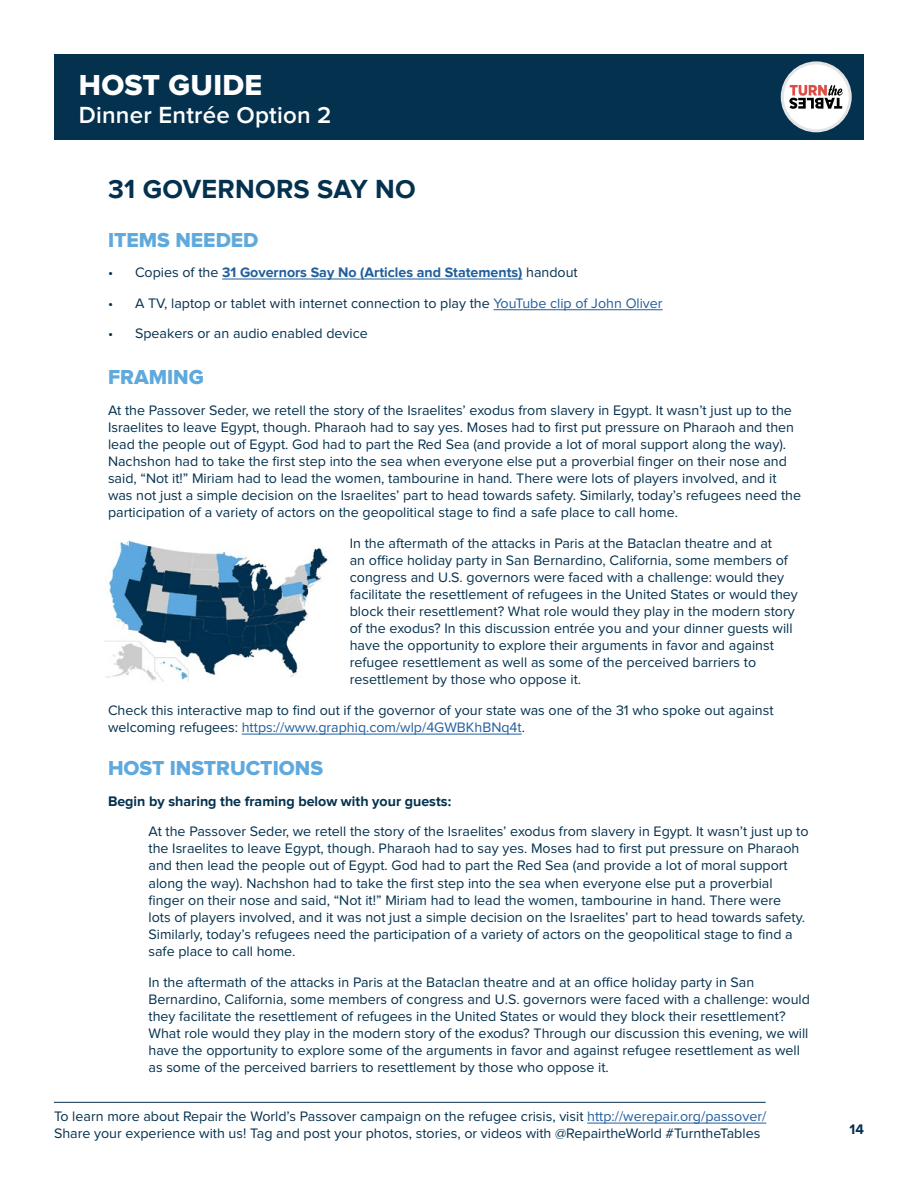
<style>
.page{position:relative;width:918px;height:1188px;background:#fff}
.page>*{position:absolute;margin:0;border:0;box-sizing:border-box;transform-origin:0 0}
.t1{font:30px "Proxima Nova Extrabld";letter-spacing:.01em;color:#fff}
.t2{font:700 27px "Proxima Nova";letter-spacing:.01em;color:#04314e}
.t3{font:600 24px "Proxima Nova";letter-spacing:.01em;color:#fff}
.t4{font:21px "Proxima Nova Extrabld";color:#5fa9dd}
.t5{font:14.25px/17.1px "Proxima Nova";color:#04314e}
.t6{font:700 14.25px "Proxima Nova";color:#215e9e}
.t7{font:700 14.25px "Proxima Nova";color:#04314e}
.s1{font-weight:400;color:#04314e}
.s2{color:#215e9e}
</style>
<div class="page">
<div style="left:54px;top:54px;width:810px;height:85px;background:#04314e"></div>
<hr style="left:587px;top:1123px;width:179px;height:1px;background:#215e9e">
<hr style="left:54px;top:1102px;width:712px;height:1px;background:#04314e">
<svg style="left:781px;top:61px;width:71px;height:71px"></svg>
<div style="left:784px;top:64px;width:65px;height:65px;background:#fff;border-radius:50%"></div>
<svg style="left:789px;top:85px;width:54px;height:24px"></svg>
<hr style="left:222px;top:279px;width:135px;height:1px;background:#215e9e">
<hr style="left:360px;top:279px;width:163px;height:1px;background:#215e9e">
<hr style="left:494px;top:309px;width:169px;height:1px;background:#215e9e">
<hr style="left:242px;top:734px;width:280px;height:1px;background:#215e9e">
<img style="left:104px;top:540px;width:224px;height:142px">
<h1 class="t1" style="left:79px;top:72px;width:185px">HOST GUIDE</h1>
<h3 class="t3" style="left:79px;top:102px;width:254px">Dinner Entrée Option 2</h3>
<h2 class="t2" style="left:108px;top:174px;width:309px">31 GOVERNORS SAY NO</h2>
<h3 class="t4" style="left:108px;top:230px;width:152px">ITEMS NEEDED</h3>
<p class="t6" style="left:108px;top:264px;width:471px"><span class="s1">• Copies of the</span> 31 Governors Say No (Articles and Statements) <span class="s1">handout</span></p>
<p class="t5" style="left:108px;top:295px;width:556px">• A TV, laptop or tablet with internet connection to play the <span class="s2">YouTube clip of John Oliver</span></p>
<p class="t5" style="left:108px;top:326px;width:261px">• Speakers or an audio enabled device</p>
<h3 class="t4" style="left:108px;top:367px;width:98px">FRAMING</h3>
<p class="t5" style="left:108px;top:402px;width:695px">At the Passover Seder, we retell the story of the Israelites’ exodus from slavery in Egypt. It wasn’t just up to the Israelites to leave Egypt, though. Pharaoh had to say yes. Moses had to first put pressure on Pharaoh and then lead the people out of Egypt. God had to part the Red Sea (and provide a lot of moral support along the way).<br>Nachshon had to take the first step into the sea when everyone else put a proverbial finger on their nose and said, “Not it!” Miriam had to lead the women, tambourine in hand. There were lots of players involved, and it was not just a simple decision on the Israelites’ part to head towards safety. Similarly, today’s refugees need the participation of a variety of actors on the geopolitical stage to find a safe place to call home.</p>
<p class="t5" style="left:350px;top:535px;width:450px">In the aftermath of the attacks in Paris at the Bataclan theatre and at<br>an office holiday party in San Bernardino, California, some members of congress and U.S. governors were faced with a challenge: would they facilitate the resettlement of refugees in the United States or would they block their resettlement? What role would they play in the modern story of the exodus? In this discussion entrée you and your dinner guests will have the opportunity to explore their arguments in favor and against refugee resettlement as well as some of the perceived barriers to resettlement by those who oppose it.</p>
<p class="t5" style="left:108px;top:702px;width:667px">Check this interactive map to find out if the governor of your state was one of the 31 who spoke out against welcoming refugees: <span class="s2">https://www.graphiq.com/wlp/4GWBKhBNq4t</span>.</p>
<h3 class="t4" style="left:108px;top:758px;width:217px">HOST INSTRUCTIONS</h3>
<p class="t7" style="left:108px;top:793px;width:345px">Begin by sharing the framing below with your guests:</p>
<p class="t5" style="left:148px;top:824px;width:662px">At the Passover Seder, we retell the story of the Israelites’ exodus from slavery in Egypt. It wasn’t just up to the Israelites to leave Egypt, though. Pharaoh had to say yes. Moses had to first put pressure on Pharaoh and then lead the people out of Egypt. God had to part the Red Sea (and provide a lot of moral support along the way). Nachshon had to take the first step into the sea when everyone else put a proverbial finger on their nose and said, “Not it!” Miriam had to lead the women, tambourine in hand. There were<br>lots of players involved, and it was not just a simple decision on the Israelites’ part to head towards safety.<br>Similarly, today’s refugees need the participation of a variety of actors on the geopolitical stage to find a safe place to call home.</p>
<p class="t5" style="left:148px;top:974px;width:663px">In the aftermath of the attacks in Paris at the Bataclan theatre and at an office holiday party in San Bernardino, California, some members of congress and U.S. governors were faced with a challenge: would they facilitate the resettlement of refugees in the United States or would they block their resettlement?<br>What role would they play in the modern story of the exodus? Through our discussion this evening, we will have the opportunity to explore some of the arguments in favor and against refugee resettlement as well as some of the perceived barriers to resettlement by those who oppose it.</p>
<p class="t5" style="left:54px;top:1109px;width:714px">To learn more about Repair the World’s Passover campaign on the refugee crisis, visit <span class="s2">http://werepair.org/passover/<br></span>Share your experience with us! Tag and post your photos, stories, or videos with @RepairtheWorld #TurntheTables</p>
<p class="t7" style="left:850px;top:1121px;width:16px">14</p>
</div>
